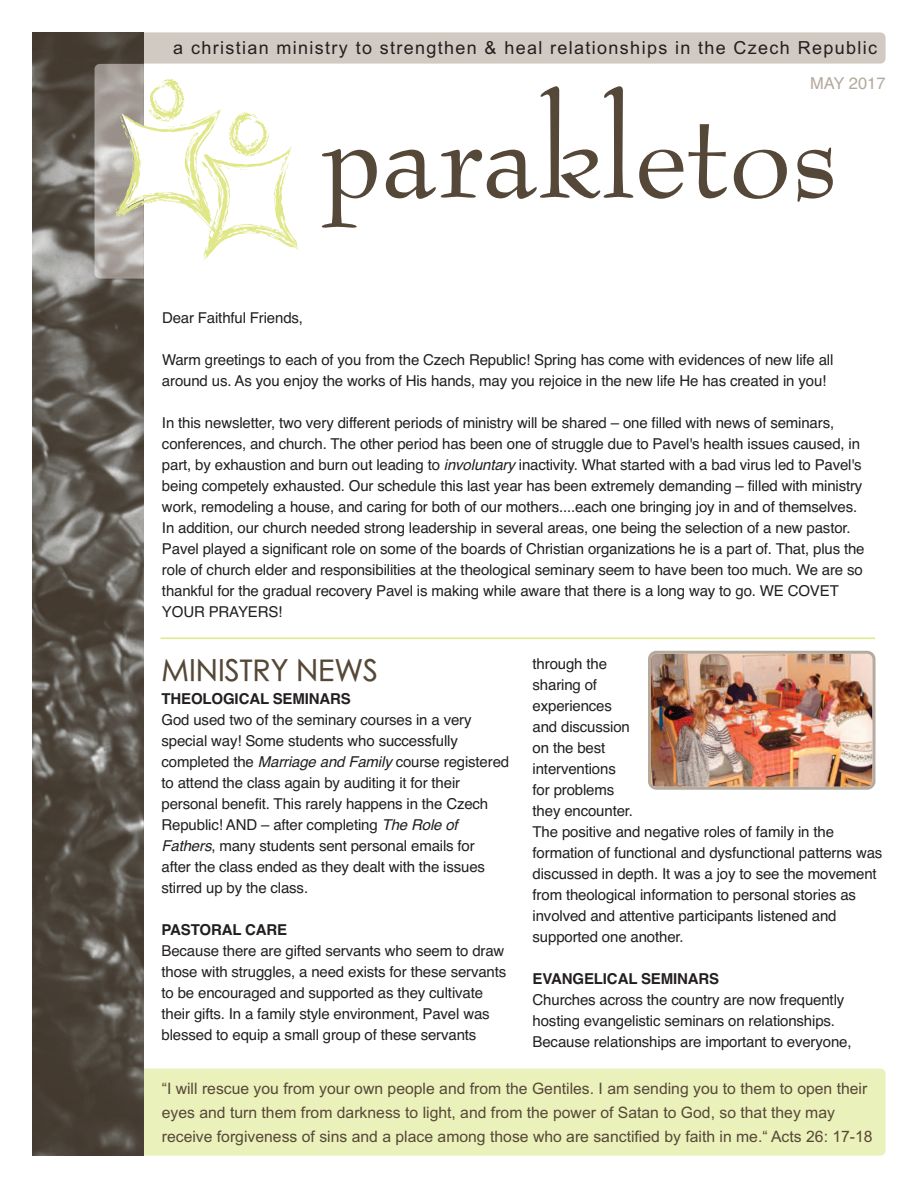
<style>
.page{position:relative;width:918px;height:1188px;background:#fff}
.page>*{position:absolute;margin:0;border:0;box-sizing:border-box;transform-origin:0 0}
.t1{font:500 30px "ST Heiti TC";color:#564838}
.t2{font:18px "Arial";letter-spacing:.075em;color:#231f20}
.t3{font:16.5px "Helvetica";color:#b4aa9e}
.t4{font:15.75px/24px "Arial";color:#564838}
.t5{font:15px/21px "Helvetica";letter-spacing:-.01em;color:#231f20}
.t6{font:700 15px "Helvetica";letter-spacing:-.01em;color:#231f20}
.s1{font-style:italic}
</style>
<div class="page">
<div style="left:144px;top:1069px;width:742px;height:87px;background:#ebf1ba"></div>
<div style="left:144px;top:32px;width:742px;height:32px;background:#d1cac2"></div>
<img style="left:32px;top:32px;width:112px;height:1124px">
<img style="left:94px;top:64px;width:6px;height:215px">
<svg style="left:115px;top:70px;width:184px;height:190px"></svg>
<svg style="left:321px;top:149px;width:56px;height:79px"></svg>
<svg style="left:386px;top:86px;width:247px;height:113px"></svg>
<svg style="left:639px;top:124px;width:88px;height:75px"></svg>
<svg style="left:734px;top:149px;width:53px;height:50px"></svg>
<svg style="left:797px;top:147px;width:36px;height:55px"></svg>
<hr style="left:161px;top:638px;width:714px;height:1px;background:#e0e789">
<img style="left:648px;top:651px;width:228px;height:139px">
<p class="t2" style="left:173px;top:37px;width:705px">a christian ministry to strengthen &amp; heal relationships in the Czech Republic</p>
<p class="t3" style="left:810px;top:73px;width:77px">MAY 2017</p>
<p class="t5" style="left:162px;top:308px;width:143px">Dear Faithful Friends,</p>
<p class="t5" style="left:162px;top:350px;width:673px">Warm greetings to each of you from the Czech Republic! Spring has come with evidences of new life all around us. As you enjoy the works of His hands, may you rejoice in the new life He has created in you!</p>
<p class="t5" style="left:162px;top:413px;width:704px">In this newsletter, two very different periods of ministry will be shared – one filled with news of seminars, conferences, and church. The other period has been one of struggle due to Pavel's health issues caused, in part, by exhaustion and burn out leading to <span class="s1">involuntary</span> inactivity. What started with a bad virus led to Pavel's being competely exhausted. Our schedule this last year has been extremely demanding – filled with ministry work, remodeling a house, and caring for both of our mothers....each one bringing joy in and of themselves.<br>In addition, our church needed strong leadership in several areas, one being the selection of a new pastor.<br>Pavel played a significant role on some of the boards of Christian organizations he is a part of. That, plus the role of church elder and responsibilities at the theological seminary seem to have been too much. We are so thankful for the gradual recovery Pavel is making while aware that there is a long way to go. WE COVET YOUR PRAYERS!</p>
<h1 class="t1" style="left:162px;top:657px;width:218px">MINISTRY NEWS</h1>
<p class="t6" style="left:162px;top:690px;width:191px">THEOLOGICAL SEMINARS</p>
<p class="t5" style="left:162px;top:709px;width:349px">God used two of the seminary courses in a very special way! Some students who successfully completed the <span class="s1">Marriage and Family</span> course registered to attend the class again by auditing it for their personal benefit. This rarely happens in the Czech Republic! AND – after completing <span class="s1">The Role of Fathers</span>, many students sent personal emails for<br>after the class ended as they dealt with the issues stirred up by the class.</p>
<p class="t6" style="left:162px;top:921px;width:127px">PASTORAL CARE</p>
<p class="t5" style="left:162px;top:940px;width:346px">Because there are gifted servants who seem to draw those with struggles, a need exists for these servants to be encouraged and supported as they cultivate their gifts. In a family style environment, Pavel was blessed to equip a small group of these servants</p>
<p class="t5" style="left:533px;top:653px;width:351px">through the<br>sharing of<br>experiences<br>and discussion<br>on the best<br>interventions<br>for problems<br>they encounter.<br>The positive and negative roles of family in the formation of functional and dysfunctional patterns was discussed in depth. It was a joy to see the movement from theological information to personal stories as involved and attentive participants listened and supported one another.</p>
<p class="t6" style="left:533px;top:970px;width:188px">EVANGELICAL SEMINARS</p>
<p class="t5" style="left:533px;top:989px;width:320px">Churches across the country are now frequently hosting evangelistic seminars on relationships.<br>Because relationships are important to everyone,</p>
<p class="t4" style="left:162px;top:1076px;width:712px">“I will rescue you from your own people and from the Gentiles. I am sending you to them to open their eyes and turn them from darkness to light, and from the power of Satan to God, so that they may receive forgiveness of sins and a place among those who are sanctified by faith in me.“ Acts 26: 17-18</p>
</div>
